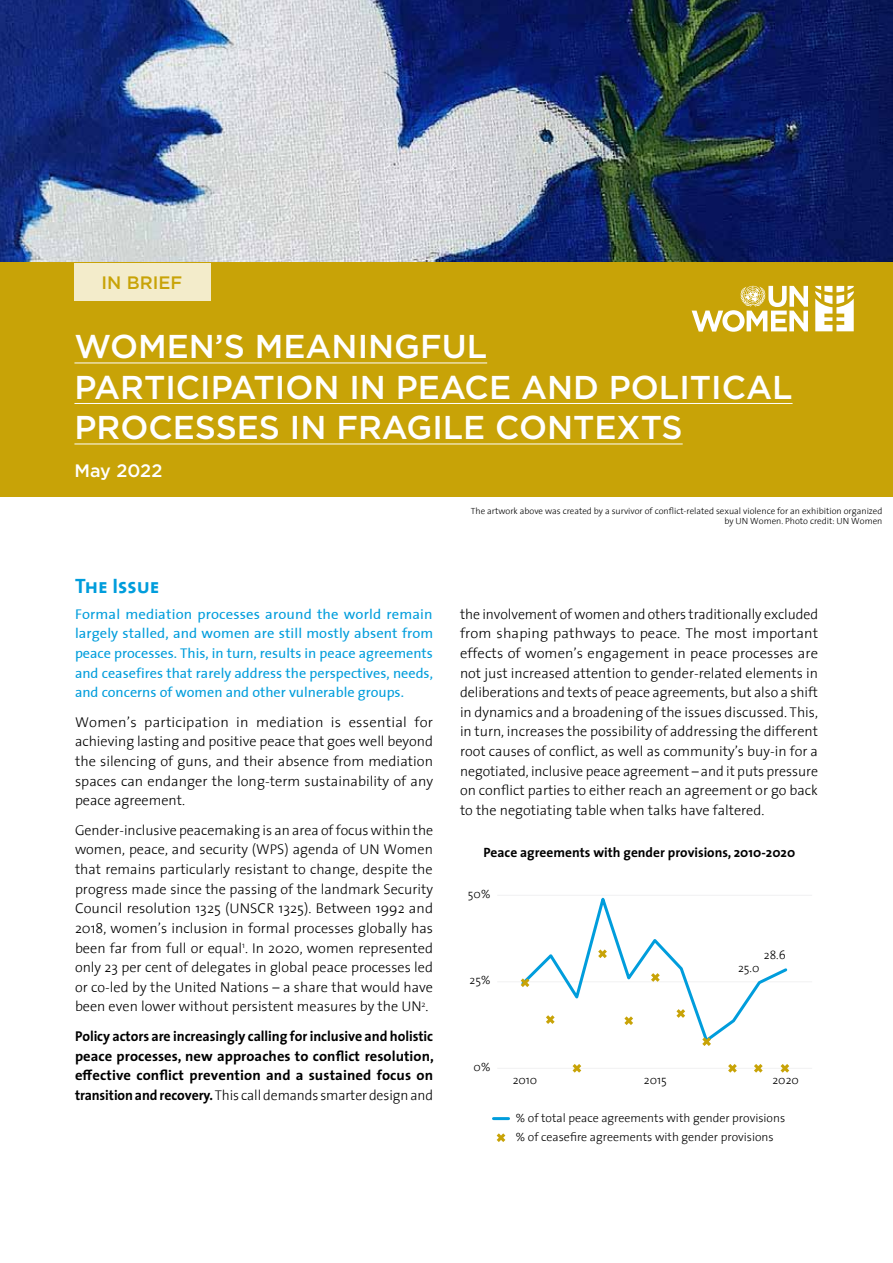
<style>
.page{position:relative;width:893px;height:1263px;background:#fff}
.page>*{position:absolute;margin:0;border:0;box-sizing:border-box;transform-origin:0 0}
.t1{font:500 33px/40.5px "Gotham";color:#fff}
.t2{font:21px "The Sans Bold Caps";color:#009ddc}
.t3{font:500 18px "Gotham";color:#c8a307}
.t4{font:500 18px "Gotham";color:#fff}
.t5{font:300 14.25px/19.6px "The Sans";color:#000;text-align:justify}
.t6{font:14.25px/19.6px "The Sans";color:#009ddc;text-align:justify}
.t7{font:700 14.25px/19.6px "The Sans";letter-spacing:.005em;color:#000;text-align:justify}
.t8{font:700 13.5px "The Sans";color:#000}
.t9{font:300 12px/19.8px "The Sans";color:#000}
.t10{font:300 9px/10.5px "The Sans";color:#000;text-align:right}
.s1{font-weight:300}
</style>
<div class="page">
<img style="left:0;top:0;width:893px;height:263px">
<div style="left:0;top:263px;width:893px;height:234px;background:#c8a307"></div>
<hr style="left:74px;top:363px;width:413px;height:1px;background:#fff">
<hr style="left:74px;top:403px;width:718px;height:1px;background:#fff">
<hr style="left:74px;top:444px;width:609px;height:1px;background:#fff">
<div style="left:74px;top:263px;width:137px;height:38px;background:#f3eccb"></div>
<svg style="left:692px;top:285px;width:116px;height:47px"></svg>
<svg style="left:815px;top:286px;width:39px;height:45px"></svg>
<hr style="left:497px;top:1068px;width:315px;height:1px;background:#f1f1f2">
<hr style="left:497px;top:981px;width:315px;height:1px;background:#f1f1f2">
<hr style="left:497px;top:895px;width:315px;height:1px;background:#f1f1f2">
<svg style="left:573px;top:1064px;width:8px;height:9px"></svg>
<svg style="left:520px;top:897px;width:268px;height:149px"></svg>
<svg style="left:728px;top:1064px;width:9px;height:9px"></svg>
<svg style="left:754px;top:1064px;width:9px;height:9px"></svg>
<svg style="left:780px;top:1064px;width:9px;height:9px"></svg>
<svg style="left:497px;top:1133px;width:8px;height:9px"></svg>
<hr style="left:493px;top:1117px;width:16px;height:3px;background:#009ddc">
<p class="t3" style="left:101px;top:271px;width:82px">IN BRIEF</p>
<h1 class="t1" style="left:74px;top:326px;width:720px">WOMEN’S MEANINGFUL<br>PARTICIPATION IN PEACE AND POLITICAL<br>PROCESSES IN FRAGILE CONTEXTS</h1>
<p class="t4" style="left:74px;top:458px;width:89px">May 2022</p>
<h2 class="t2" style="left:75px;top:568px;width:86px">The Issue</h2>
<p class="t6" style="left:75px;top:603px;width:360px">Formal mediation processes around the world remain largely stalled, and women are still mostly absent from peace processes. This, in turn, results in peace agreements and ceasefires that rarely address the perspectives, needs, and concerns of women and other vulnerable groups.</p>
<p class="t5" style="left:75px;top:711px;width:360px">Women’s participation in mediation is essential for achieving lasting and positive peace that goes well beyond the silencing of guns, and their absence from mediation spaces can endanger the long-term sustainability of any peace agreement.</p>
<p class="t5" style="left:75px;top:819px;width:360px">Gender-inclusive peacemaking is an area of focus within the women, peace, and security (WPS) agenda of UN Women that remains particularly resistant to change, despite the progress made since the passing of the landmark Security Council resolution 1325 (UNSCR 1325). Between 1992 and 2018, women’s inclusion in formal processes globally has been far from full or equal<sup>1</sup>. In 2020, women represented only 23 per cent of delegates in global peace processes led or co-led by the United Nations – a share that would have been even lower without persistent measures by the UN<sup>2</sup>.</p>
<p class="t7" style="left:75px;top:1026px;width:360px">Policy actors are increasingly calling for inclusive and holistic peace processes, new approaches to conflict resolution, effective conflict prevention and a sustained focus on transition and recovery. <span class="s1">This call demands smarter design and</span></p>
<p class="t10" style="left:471px;top:505px;width:413px">The artwork above was created by a survivor of conflict-related sexual violence for an exhibition organized by UN Women. Photo credit: UN Women</p>
<p class="t5" style="left:460px;top:603px;width:360px">the involvement of women and others traditionally excluded from shaping pathways to peace. The most important effects of women’s engagement in peace processes are not just increased attention to gender-related elements in deliberations and texts of peace agreements, but also a shift in dynamics and a broadening of the issues discussed. This, in turn, increases the possibility of addressing the different root causes of conflict, as well as community’s buy-in for a negotiated, inclusive peace agreement – and it puts pressure on conflict parties to either reach an agreement or go back to the negotiating table when talks have faltered.</p>
<p class="t8" style="left:483px;top:841px;width:313px">Peace agreements with gender provisions, 2010-2020</p>
<p class="t9" style="left:468px;top:883px;width:24px">50%</p>
<p class="t9" style="left:470px;top:970px;width:22px">25%</p>
<p class="t9" style="left:764px;top:944px;width:23px">28.6</p>
<p class="t9" style="left:738px;top:957px;width:23px">25.0</p>
<p class="t9" style="left:474px;top:1056px;width:18px">0%</p>
<p class="t9" style="left:513px;top:1069px;width:26px">2010</p>
<p class="t9" style="left:644px;top:1069px;width:24px">2015</p>
<p class="t9" style="left:772px;top:1069px;width:28px">2020</p>
<p class="t9" style="left:516px;top:1107px;width:271px">% of total peace agreements with gender provisions % of ceasefire agreements with gender provisions</p>
</div>
